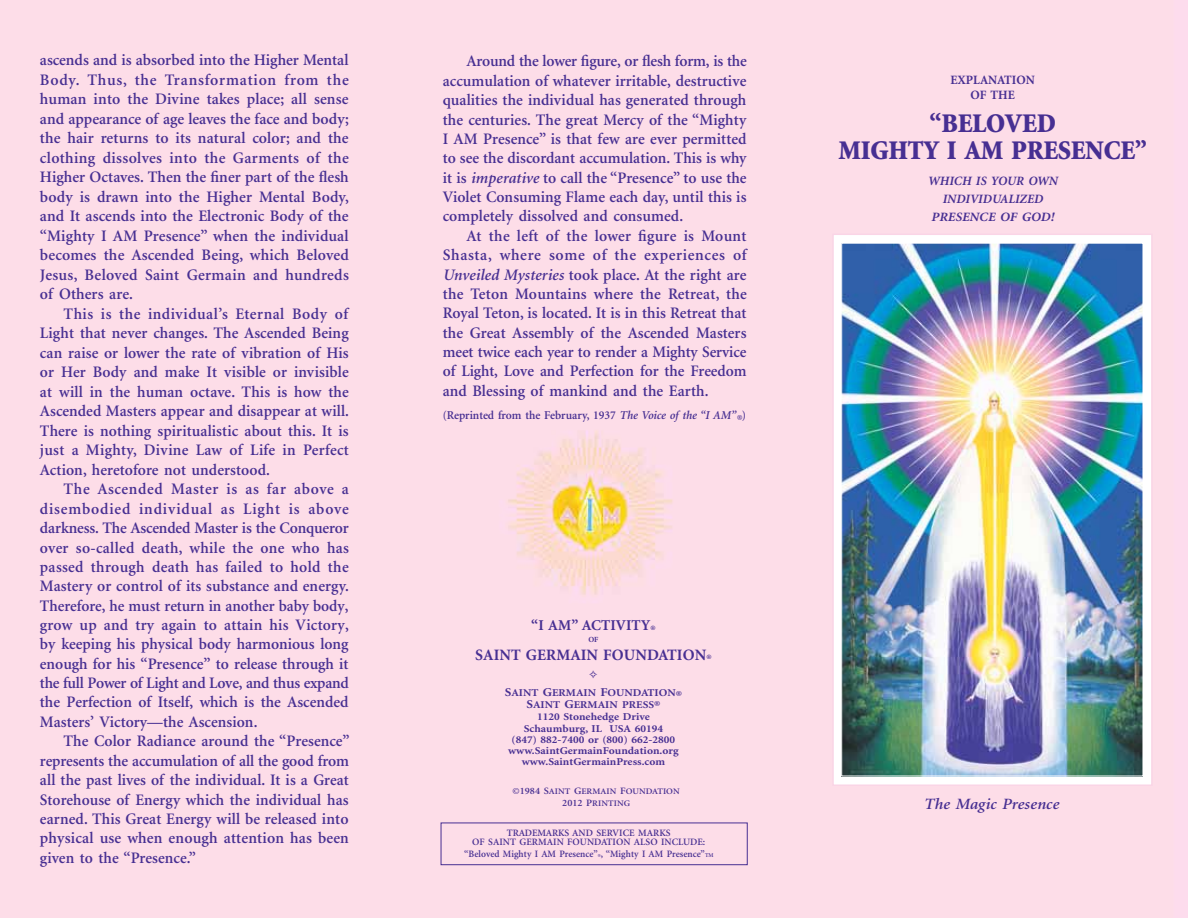
<style>
.page{position:relative;width:1188px;height:918px;background:#fddde8}
.page>*{position:absolute;margin:0;border:0;box-sizing:border-box;transform-origin:0 0}
.t1{font:900 27px/27px "Minion";letter-spacing:-.01em;color:#472f92;text-align:center;scale:.96 1}
.t2{font:600 16.05px/19.4px "Minion";letter-spacing:.005em;color:#472f92;text-align:justify}
.t3{font:700 15.9px "Minion";letter-spacing:.005em;color:#472f92}
.t4{font:italic 600 15.75px "Minion";letter-spacing:.005em;color:#472f92;scale:1.05 1}
.t5{font:700 15px "Minion";letter-spacing:.005em;color:#472f92}
.t6{font:italic 700 12.75px/18px "Minion";letter-spacing:.005em;color:#472f92;text-align:center}
.t7{font:700 12.75px/15px "Minion";letter-spacing:.005em;color:#472f92;text-align:center}
.t8{font:600 12px "Minion";letter-spacing:-.005em;color:#472f92}
.t9{font:700 10.5px/11.2px "Minion";letter-spacing:.005em;color:#472f92;text-align:center;scale:1.1 1}
.t10{font:10.5px/12.5px "Minion Bold SC870";letter-spacing:.005em;color:#472f92;text-align:center;scale:1.1 1}
.t11{font:600 9.75px/9px "Minion";letter-spacing:.005em;color:#472f92;text-align:center}
.t12{font:700 9.6px "Minion";color:#472f92}
.t13{font:8.55px/11.7px "Minion Semibold SC870";letter-spacing:.005em;color:#472f92;text-align:center;scale:1.07 1}
.t14{font:7.8px "Minion Bold SC870";color:#472f92}
.s1{font-style:italic}
.s2{font-size:12px}
.s3{font-family:"Minion";font-weight:600;font-size:9.75px}
.s4{font-size:9.75px}
.s5{font-size:5.85px}
</style>
<div class="page">
<div style="left:441px;top:823px;width:306px;height:42px;border:1px solid #472f92"></div>
<svg style="left:832px;top:234px;width:321px;height:552px"></svg>
<img style="left:844px;top:245px;width:297px;height:529px">
<svg style="left:590px;top:670px;width:7px;height:8px"></svg>
<p class="t2" style="left:40px;top:51px;width:311px">ascends and is absorbed into the Higher Mental Body. Thus, the Transformation from the human into the Divine takes place; all sense and appearance of age leaves the face and body; the hair returns to its natural color; and the clothing dissolves into the Garments of the Higher Octaves. Then the finer part of the flesh body is drawn into the Higher Mental Body, and It ascends into the Electronic Body of the “Mighty I AM Presence” when the individual becomes the Ascended Being, which Beloved Jesus, Beloved Saint Germain and hundreds of Others are.</p>
<p class="t2" style="left:40px;top:304px;width:311px;text-indent:24px">This is the individual’s Eternal Body of Light that never changes. The Ascended Being can raise or lower the rate of vibration of His or Her Body and make It visible or invisible at will in the human octave. This is how the Ascended Masters appear and disappear at will.<br>There is nothing spiritualistic about this. It is just a Mighty, Divine Law of Life in Perfect Action, heretofore not understood.</p>
<p class="t2" style="left:40px;top:480px;width:311px;text-indent:24px">The Ascended Master is as far above a disembodied individual as Light is above darkness. The Ascended Master is the Conqueror over so-called death, while the one who has passed through death has failed to hold the Mastery or control of its substance and energy.<br>Therefore, he must return in another baby body, grow up and try again to attain his Victory, by keeping his physical body harmonious long enough for his “Presence” to release through it the full Power of Light and Love, and thus expand the Perfection of Itself, which is the Ascended Masters’ Victory—the Ascension.</p>
<p class="t2" style="left:40px;top:732px;width:311px;text-indent:24px">The Color Radiance around the “Presence” represents the accumulation of all the good from all the past lives of the individual. It is a Great Storehouse of Energy which the individual has earned. This Great Energy will be released into physical use when enough attention has been given to the “Presence.”</p>
<p class="t2" style="left:443px;top:52px;width:306px;text-indent:24px">Around the lower figure, or flesh form, is the accumulation of whatever irritable, destructive qualities the individual has generated through the centuries. The great Mercy of the “Mighty I AM Presence” is that few are ever permitted to see the discordant accumulation. This is why it is <span class="s1">imperative</span> to call the “Presence” to use the Violet Consuming Flame each day, until this is completely dissolved and consumed.</p>
<p class="t2" style="left:443px;top:227px;width:306px;text-indent:24px">At the left of the lower figure is Mount Shasta, where some of the experiences of <span class="s1">Unveiled Mysteries</span> took place. At the right are the Teton Mountains where the Retreat, the Royal Teton, is located. It is in this Retreat that the Great Assembly of the Ascended Masters meet twice each year to render a Mighty Service of Light, Love and Perfection for the Freedom and Blessing of mankind and the Earth.</p>
<p class="t8" style="left:443px;top:409px;width:305px">(Reprinted from the February, 1937 <span class="s1">The Voice of the “I AM”</span><sub>®</sub>)</p>
<p class="t5" style="left:531px;top:618px;width:126px">“I AM” Activity<sub>®</sub></p>
<p class="t14" style="left:588px;top:636px;width:12px">OF</p>
<p class="t3" style="left:475px;top:646px;width:19px">Saint</p>
<p class="t3" style="left:526px;top:646px;width:42px">Germain</p>
<p class="t3" style="left:603px;top:646px;width:66px">Foundation</p>
<p class="t12" style="left:706px;top:653px;width:7px">®</p>
<p class="t10" style="left:505px;top:686px;width:163px"><span class="s2">S</span>AINT <span class="s2">G</span>ERMAIN <span class="s2">F</span>OUNDATION®<br><span class="s2">S</span>AINT <span class="s2">G</span>ERMAIN PRESS ®</p>
<p class="t9" style="left:508px;top:712px;width:157px">1120 Stonehedge Drive<br>Schaumburg, IL USA 60194<br>(847) 882-7400 or (800) 662-2800 www.SaintGermainFoundation.org www.SaintGermainPress.com</p>
<p class="t13" style="left:512px;top:786px;width:158px"><span class="s3">©1984</span> <span class="s4">S</span>AINT <span class="s4">G</span>ERMAIN <span class="s4">F</span>OUNDATION<br><span class="s3">2012</span> <span class="s4">P</span>RINTING</p>
<p class="t11" style="left:472px;top:829px;width:235px">TRADEMARKS AND SERVICE MARKS<br>OF SAINT GERMAIN FOUNDATION ALSO INCLUDE:</p>
<p class="t11" style="left:464px;top:850px;width:251px">“Beloved Mighty I AM Presence”<sub>®</sub>, “Mighty I AM Presence”<span class="s5">TM</span></p>
<p class="t7" style="left:950px;top:73px;width:86px">EXPLANATION<br>OF THE</p>
<h1 class="t1" style="left:838px;top:110px;width:323px">“BELOVED<br>MIGHTY I AM PRESENCE”</h1>
<p class="t6" style="left:928px;top:172px;width:131px">WHICH IS YOUR OWN<br>INDIVIDUALIZED<br>PRESENCE OF GOD!</p>
<p class="t4" style="left:924px;top:796px;width:130px">The Magic Presence</p>
</div>
